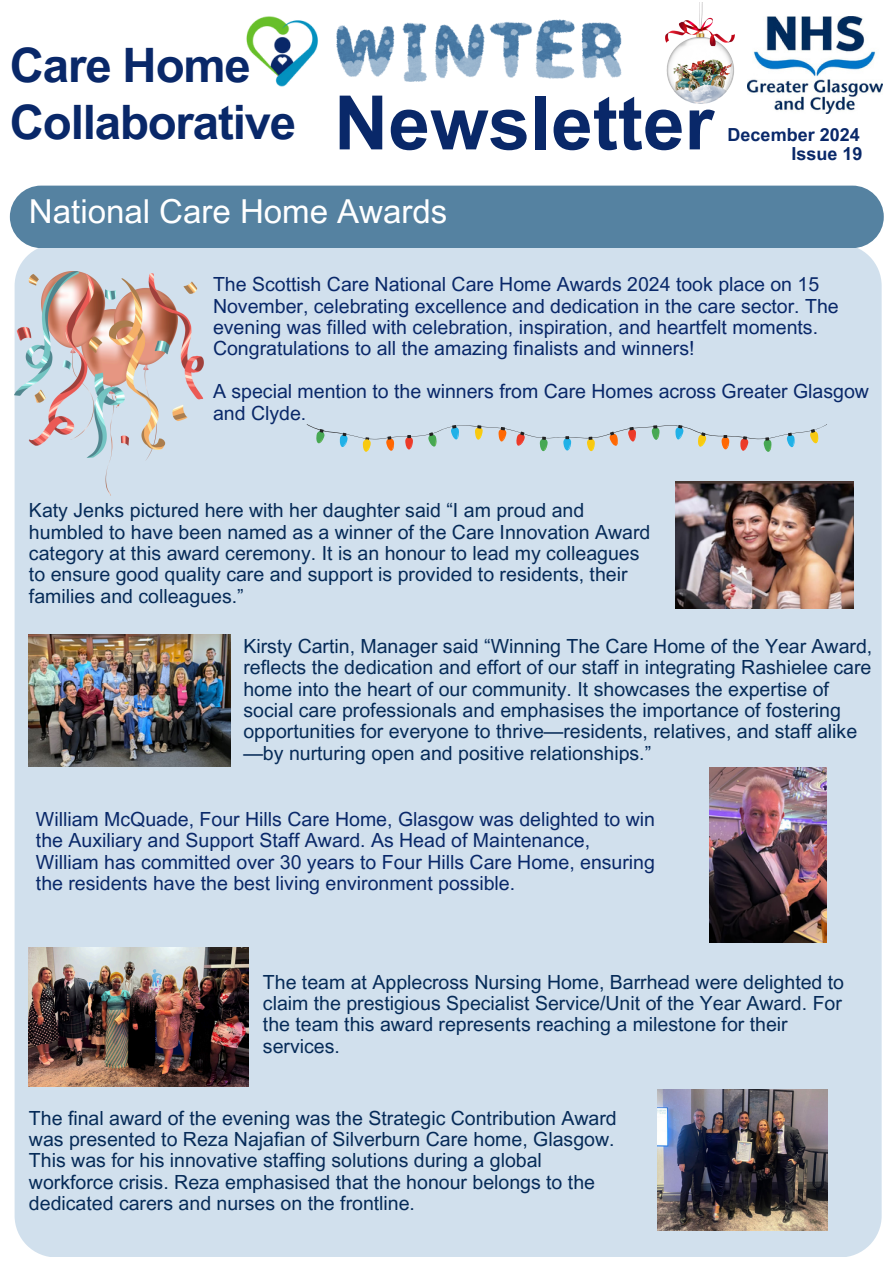
<style>
.page{position:relative;width:894px;height:1264px;background:#fff}
.page>*{position:absolute;margin:0;border:0;box-sizing:border-box;transform-origin:0 0}
.t1{font:700 75px "Arial MT Pro";color:#092869}
.t2{font:700 47.4px/56.7px "Arial MT Pro";letter-spacing:-.025em;color:#092869}
.t3{font:33px "Arial MT Pro";color:#fff}
.t4{font:19.5px/21.3px "Arial MT Pro";color:#062b58}
.t5{font:19.5px/21.3px "Arial MT Pro";color:#092869}
.t6{font:700 18px "Arial MT Pro";color:#092869}
</style>
<div class="page">
<img style="left:246px;top:16px;width:72px;height:71px">
<img style="left:747px;top:17px;width:134px;height:97px">
<div style="left:15px;top:244px;width:866px;height:1012px;background:#d1e0ed"></div>
<div style="left:10px;top:186px;width:873px;height:62px;background:#5582a1;border-radius:31px"></div>
<div style="left:41px;top:459px;width:136px;height:36px;background:#d1e0ed"></div>
<img style="left:337px;top:20px;width:284px;height:62px">
<img style="left:665px;top:2px;width:69px;height:102px">
<img style="left:15px;top:272px;width:189px;height:187px">
<img style="left:675px;top:481px;width:178px;height:127px">
<img style="left:29px;top:635px;width:201px;height:131px">
<img style="left:29px;top:947px;width:219px;height:139px">
<img style="left:657px;top:1089px;width:170px;height:141px">
<svg style="left:307px;top:424px;width:519px;height:28px;background:#c6d2d5"></svg>
<img style="left:709px;top:767px;width:117px;height:175px">
<h4 class="t2" style="left:10px;top:43px;width:288px">Care Home<br>Collaborative</h4>
<h2 class="t1" style="left:334px;top:95px;width:381px">Newsletter</h2>
<p class="t6" style="left:727px;top:127px;width:134px">December 2024</p>
<p class="t6" style="left:791px;top:147px;width:73px">Issue 19</p>
<p class="t3" style="left:29px;top:199px;width:420px">National Care Home Awards</p>
<p class="t5" style="left:213px;top:276px;width:627px">The Scottish Care National Care Home Awards 2024 took place on 15<br>November, celebrating excellence and dedication in the care sector. The evening was filled with celebration, inspiration, and heartfelt moments.<br>Congratulations to all the amazing finalists and winners!</p>
<h1 class="t5" style="left:213px;top:383px;width:657px">A special mention to the winners from Care Homes across Greater Glasgow and Clyde.</h1>
<h3 class="t4" style="left:29px;top:502px;width:622px">Katy Jenks pictured here with her daughter said “I am proud and humbled to have been named as a winner of the Care Innovation Award category at this award ceremony. It is an honour to lead my colleagues to ensure good quality care and support is provided to residents, their families and colleagues.”</h3>
<p class="t4" style="left:243px;top:637px;width:630px">Kirsty Cartin, Manager said “Winning The Care Home of the Year Award, reflects the dedication and effort of our staff in integrating Rashielee care home into the heart of our community. It showcases the expertise of social care professionals and emphasises the importance of fostering opportunities for everyone to thrive—residents, relatives, and staff alike —by nurturing open and positive relationships.”</p>
<p class="t5" style="left:36px;top:811px;width:620px">William McQuade, Four Hills Care Home, Glasgow was delighted to win the Auxiliary and Support Staff Award. As Head of Maintenance, William has committed over 30 years to Four Hills Care Home, ensuring the residents have the best living environment possible.</p>
<h4 class="t4" style="left:263px;top:973px;width:582px">The team at Applecross Nursing Home, Barrhead were delighted to claim the prestigious Specialist Service/Unit of the Year Award. For the team this award represents reaching a milestone for their services.</h4>
<p class="t4" style="left:29px;top:1109px;width:589px">The final award of the evening was the Strategic Contribution Award was presented to Reza Najafian of Silverburn Care home, Glasgow.<br>This was for his innovative staffing solutions during a global workforce crisis. Reza emphasised that the honour belongs to the dedicated carers and nurses on the frontline.</p>
</div>
